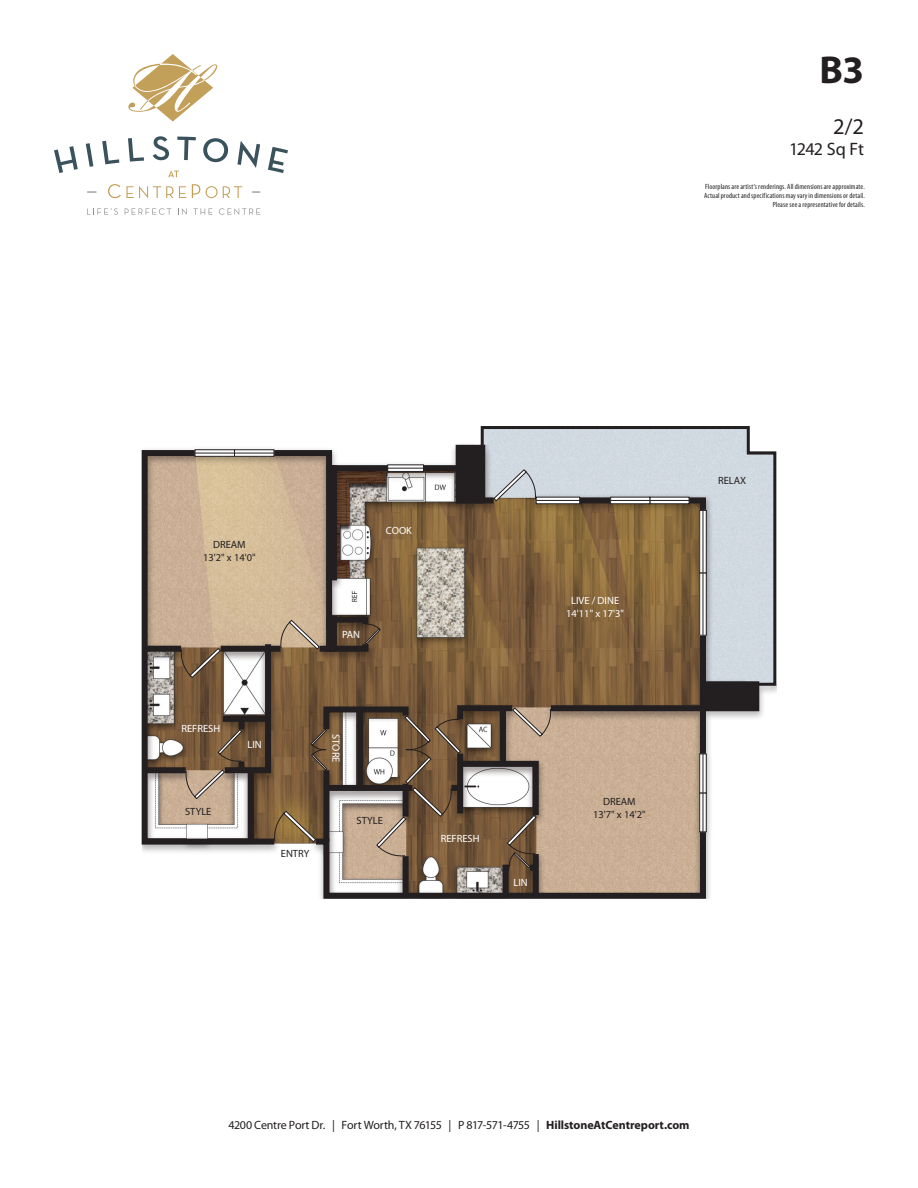
<style>
.page{position:relative;width:918px;height:1188px;background:#fff}
.page>*{position:absolute;margin:0;border:0;box-sizing:border-box;transform-origin:0 0}
.t1{font:700 39px "Myriad Pro";color:#231f20}
.t2{font:22.5px "Myriad Pro";color:#231f20}
.t3{font:18px "Myriad Pro";letter-spacing:-.04em;color:#231f20}
.t4{font:12px "Myriad Pro";letter-spacing:-.025em;color:#231f20}
.IMAGE{font:10.5px/12.6px "Myriad Pro";color:#fff;text-align:center}
.IMAGE-2{font:10.5px/12.6px "Myriad Pro";color:#231f20;text-align:center}
.t5{font:condensed 7.5px/9px "Myriad Pro";letter-spacing:.02em;color:#231f20;text-align:right}
.s1{font-weight:700}
</style>
<div class="page">
<svg style="left:54px;top:146px;width:24px;height:27px"></svg>
<svg style="left:86px;top:143px;width:7px;height:24px"></svg>
<svg style="left:102px;top:141px;width:17px;height:23px"></svg>
<svg style="left:128px;top:138px;width:16px;height:24px"></svg>
<svg style="left:153px;top:136px;width:16px;height:24px"></svg>
<svg style="left:177px;top:137px;width:19px;height:23px"></svg>
<svg style="left:203px;top:138px;width:26px;height:25px"></svg>
<svg style="left:237px;top:141px;width:23px;height:27px"></svg>
<svg style="left:268px;top:147px;width:20px;height:26px"></svg>
<svg style="left:108px;top:184px;width:78px;height:14px"></svg>
<svg style="left:192px;top:184px;width:8px;height:14px"></svg>
<svg style="left:206px;top:186px;width:36px;height:12px"></svg>
<svg style="left:87px;top:208px;width:31px;height:7px"></svg>
<svg style="left:125px;top:208px;width:46px;height:7px"></svg>
<svg style="left:178px;top:208px;width:9px;height:7px"></svg>
<svg style="left:193px;top:208px;width:19px;height:7px"></svg>
<svg style="left:219px;top:208px;width:41px;height:7px"></svg>
<svg style="left:252px;top:191px;width:8px;height:2px"></svg>
<svg style="left:87px;top:191px;width:9px;height:2px"></svg>
<svg style="left:168px;top:170px;width:11px;height:7px"></svg>
<svg style="left:128px;top:54px;width:89px;height:68px"></svg>
<img style="left:142px;top:444px;width:635px;height:454px">
<div style="left:459px;top:448px;width:23px;height:52px;background:#231f20"></div>
<div style="left:456px;top:445px;width:29px;height:58px;border:6px solid #231f20"></div>
<div style="left:326px;top:465px;width:11px;height:115px;border:6px solid #231f20"></div>
<div style="left:703px;top:684px;width:53px;height:24px;background:#231f20"></div>
<div style="left:700px;top:681px;width:59px;height:30px;border:6px solid #231f20"></div>
<svg style="left:141px;top:447px;width:139px;height:401px;background:#baa68e"></svg>
<svg style="left:268px;top:447px;width:125px;height:27px"></svg>
<svg style="left:236px;top:451px;width:36px;height:4px"></svg>
<div style="left:234px;top:449px;width:40px;height:8px;border:1px solid #231f20"></div>
<hr style="left:234px;top:453px;width:40px;height:1px;background:#231f20">
<svg style="left:197px;top:451px;width:36px;height:4px"></svg>
<div style="left:195px;top:449px;width:40px;height:8px;border:1px solid #231f20"></div>
<hr style="left:195px;top:453px;width:39px;height:1px;background:#231f20">
<svg style="left:389px;top:466px;width:29px;height:4px"></svg>
<div style="left:387px;top:464px;width:37px;height:8px;border:1px solid #231f20"></div>
<hr style="left:388px;top:468px;width:35px;height:1px;background:#231f20">
<div style="left:326px;top:567px;width:6px;height:62px;background:#231f20"></div>
<div style="left:145px;top:646px;width:36px;height:6px;background:#231f20"></div>
<div style="left:145px;top:767px;width:41px;height:6px;background:#231f20"></div>
<svg style="left:479px;top:426px;width:298px;height:261px;background:#a9a092"></svg>
<svg style="left:418px;top:462px;width:119px;height:44px"></svg>
<svg style="left:180px;top:614px;width:529px;height:285px;background:#9a846e"></svg>
<p class="t1" style="left:820px;top:48px;width:46px">B3</p>
<p class="t2" style="left:833px;top:114px;width:32px">2/2</p>
<p class="t3" style="left:789px;top:140px;width:76px">1242 Sq Ft</p>
<p class="t5" style="left:704px;top:182px;width:162px">Floorplans are artist’s renderings. All dimensions are approximate.<br>Actual product and specifications may vary in dimensions or detail.<br>Please see a representative for details.</p>
<p class="IMAGE-2" style="left:203px;top:539px;width:54px">DREAM<br>13'2" x 14'0"</p>
<p class="IMAGE" style="left:386px;top:524px;width:28px">COOK</p>
<p class="IMAGE" style="left:342px;top:629px;width:20px">PAN</p>
<p class="IMAGE" style="left:181px;top:723px;width:40px">REFRESH</p>
<p class="IMAGE-2" style="left:185px;top:805px;width:28px">STYLE</p>
<p class="IMAGE" style="left:247px;top:738px;width:16px">LIN</p>
<p class="IMAGE-2" style="left:281px;top:847px;width:30px">ENTRY</p>
<p class="IMAGE" style="left:342px;top:734px;width:30px;rotate:90deg">STORE</p>
<p class="IMAGE-2" style="left:357px;top:815px;width:28px">STYLE</p>
<p class="IMAGE" style="left:441px;top:833px;width:40px">REFRESH</p>
<p class="IMAGE" style="left:514px;top:876px;width:16px">LIN</p>
<p class="IMAGE" style="left:566px;top:595px;width:60px">LIVE / DINE<br>14'11" x 17'3"</p>
<p class="IMAGE-2" style="left:593px;top:795px;width:54px">DREAM<br>13'7" x 14'2"</p>
<p class="IMAGE-2" style="left:718px;top:475px;width:30px">RELAX</p>
<h3 class="t4" style="left:228px;top:1118px;width:463px">4200 Centre Port Dr. | Fort Worth, TX 76155 | P 817-571-4755 | <span class="s1">HillstoneAtCentreport.com</span></h3>
</div>
